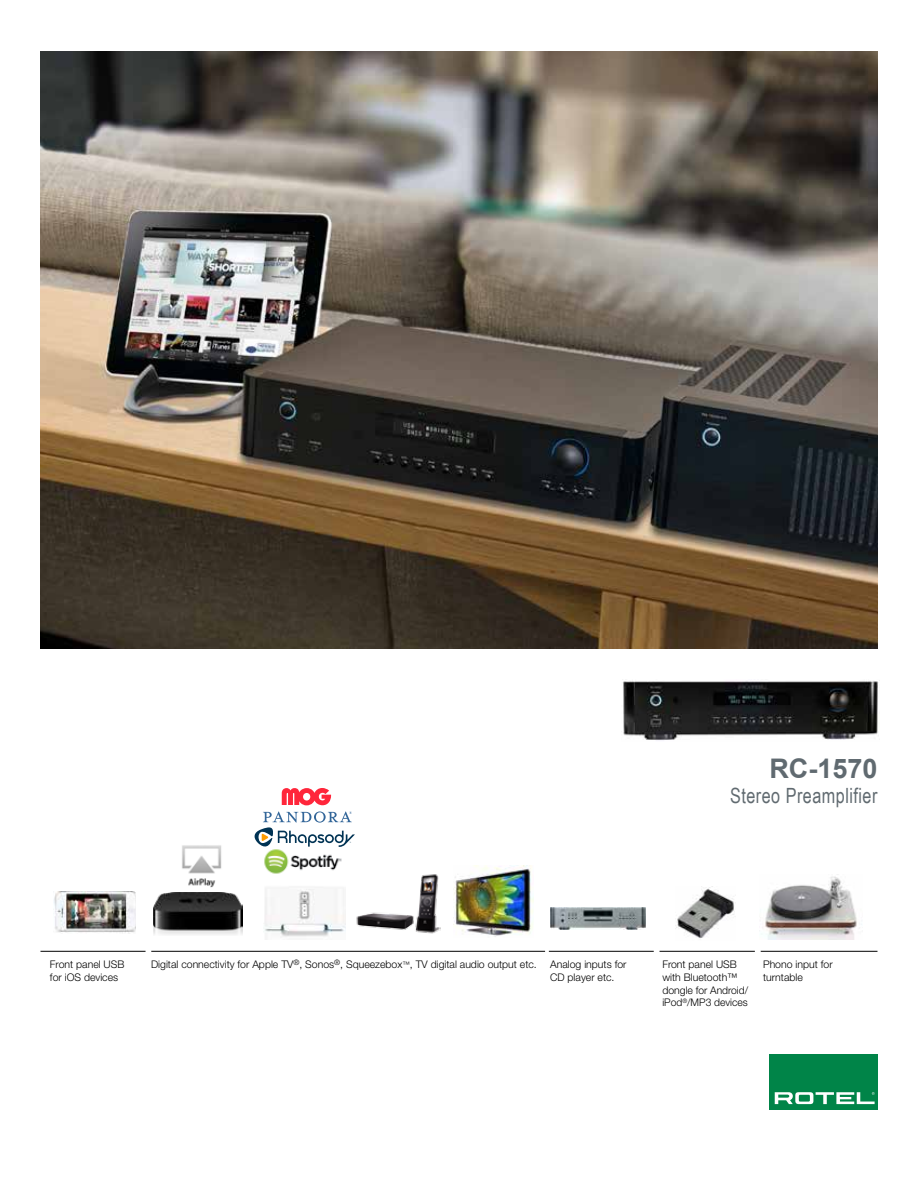
<style>
.page{position:relative;width:918px;height:1188px;background:#fff}
.page>*{position:absolute;margin:0;border:0;box-sizing:border-box;transform-origin:0 0}
.t1{font:700 27px "Arial";color:#606a70}
.t2{font:21px "Arial Narrow";letter-spacing:.025em;color:#606a70;scale:.94 1}
.t3{font:300 10.5px/12.6px "Helvetica Neue LT Std";color:#000}
.s1{font-size:7.5px}
</style>
<div class="page">
<div style="left:769px;top:1054px;width:109px;height:55px;background:#008448"></div>
<svg style="left:775px;top:1092px;width:100px;height:12px"></svg>
<img style="left:40px;top:52px;width:838px;height:597px">
<img style="left:623px;top:681px;width:256px;height:59px">
<img style="left:453px;top:865px;width:80px;height:72px">
<img style="left:761px;top:876px;width:101px;height:64px">
<img style="left:54px;top:892px;width:82px;height:41px">
<img style="left:153px;top:892px;width:89px;height:43px">
<img style="left:550px;top:908px;width:95px;height:22px">
<img style="left:264px;top:887px;width:82px;height:50px">
<img style="left:182px;top:845px;width:40px;height:43px">
<img style="left:264px;top:851px;width:78px;height:23px">
<svg style="left:282px;top:788px;width:49px;height:17px"></svg>
<hr style="left:40px;top:951px;width:106px;height:1px;background:#000">
<hr style="left:151px;top:951px;width:394px;height:1px;background:#000">
<hr style="left:549px;top:951px;width:105px;height:1px;background:#000">
<hr style="left:660px;top:951px;width:95px;height:1px;background:#000">
<hr style="left:761px;top:951px;width:116px;height:1px;background:#000">
<svg style="left:254px;top:811px;width:101px;height:40px"></svg>
<img style="left:356px;top:874px;width:84px;height:60px">
<img style="left:675px;top:887px;width:60px;height:52px">
<h1 class="t1" style="left:769px;top:751px;width:110px">RC-1570</h1>
<h2 class="t2" style="left:730px;top:781px;width:158px">Stereo Preamplifier</h2>
<p class="t3" style="left:50px;top:958px;width:76px">Front panel USB for iOS devices</p>
<p class="t3" style="left:151px;top:958px;width:387px">Digital connectivity for Apple TV<sup>®</sup>, Sonos<sup>®</sup>, Squeezebox<span class="s1">™</span>, TV digital audio output etc.</p>
<p class="t3" style="left:662px;top:958px;width:87px">Front panel USB with Bluetooth™ dongle for Android/ iPod<sup>®</sup>/MP3 devices</p>
<p class="t3" style="left:550px;top:958px;width:78px">Analog inputs for<br>CD player etc.</p>
<p class="t3" style="left:763px;top:958px;width:71px">Phono input for turntable</p>
</div>
